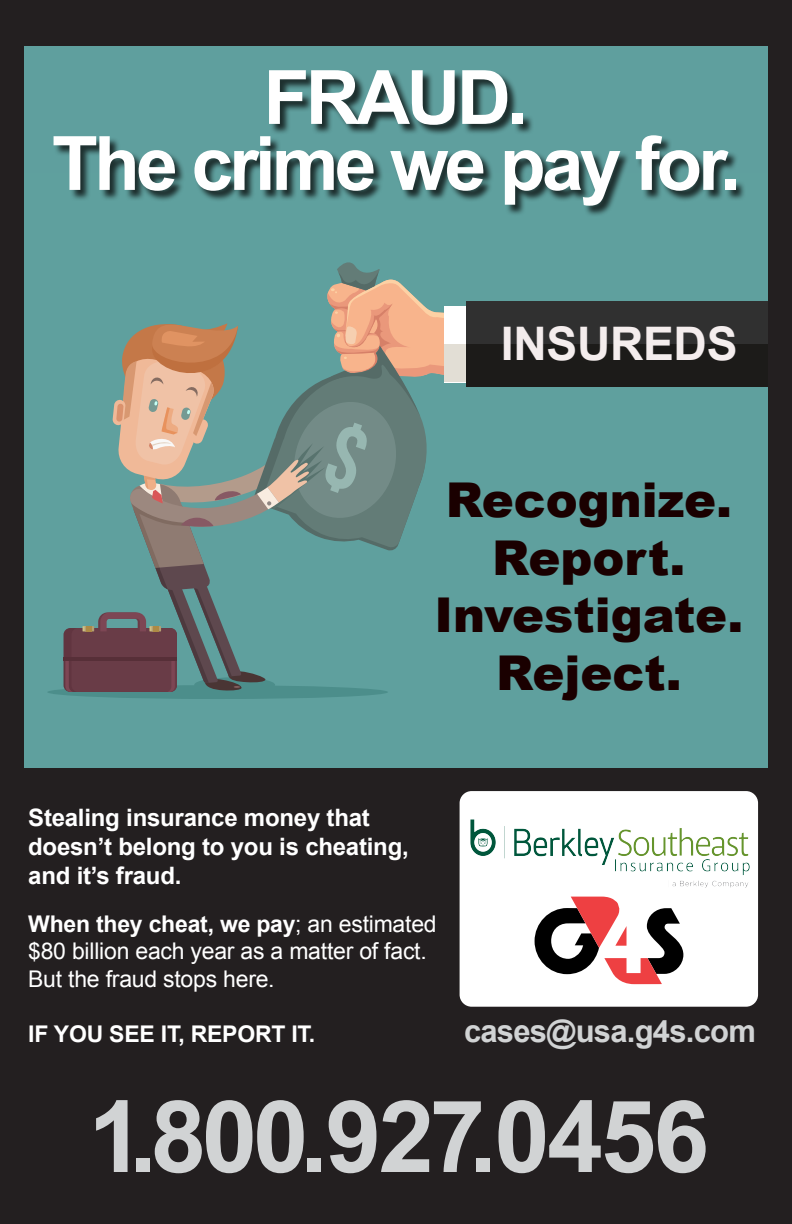
<style>
.page{position:relative;width:792px;height:1224px;background:#231f20}
.page>*{position:absolute;margin:0;border:0;box-sizing:border-box;transform-origin:0 0}
.t1{font:700 100px "Arial";letter-spacing:-.025em;color:#d1d3d4}
.t2{font:700 75px/66px "Arial";letter-spacing:-.05em;color:#fff;text-align:center}
.t3{font:900 48px/57.6px "Arial";color:#1a0000;text-align:center}
.t4{font:700 46.3px "Arial";letter-spacing:-.01em;color:#f4eded}
.t5{font:700 31px "Arial";letter-spacing:-.025em;color:#d1d3d4}
.t6{font:700 24px/28.8px "Arial";letter-spacing:-.01em;color:#fff}
.t7{font:23px/27.6px "Arial";letter-spacing:-.01em;color:#fff}
.t8{font:700 23px "Arial";letter-spacing:-.01em;color:#fff}
.s1{font-weight:700}
</style>
<div class="page">
<div style="left:24px;top:171px;width:744px;height:597px;background:#5fa09e"></div>
<div style="left:47px;top:685px;width:341px;height:14px;background:#4c8e8b;border-radius:50%"></div>
<div style="left:467px;top:301px;width:301px;height:86px;background:#303030"></div>
<div style="left:467px;top:344px;width:301px;height:42px;background:#1c1b19"></div>
<div style="left:64px;top:628px;width:113px;height:64px;background:#613540;border-radius:7px"></div>
<div style="left:71px;top:628px;width:106px;height:64px;background:#693c47;border-radius:7px"></div>
<svg style="left:65px;top:660px;width:9px;height:32px"></svg>
<hr style="left:64px;top:657px;width:113px;height:3px;background:#572f38">
<div style="left:83px;top:626px;width:9px;height:5px;background:#c7b67e"></div>
<svg style="left:85px;top:626px;width:9px;height:5px"></svg>
<svg style="left:87px;top:626px;width:5px;height:5px"></svg>
<svg style="left:98px;top:262px;width:376px;height:430px"></svg>
<div style="left:24px;top:46px;width:744px;height:126px;background:#5f9f9e"></div>
<svg style="left:56px;top:73px;width:688px;height:142px"></svg>
<div style="left:460px;top:791px;width:298px;height:216px;background:#fff;border-radius:12px"></div>
<svg style="left:535px;top:897px;width:148px;height:87px"></svg>
<img style="left:470px;top:819px;width:280px;height:69px">
<h2 class="t2" style="left:52px;top:67px;width:690px">FRAUD.<br>The crime we pay for.</h2>
<h3 class="t4" style="left:501px;top:312px;width:238px">INSUREDS</h3>
<h3 class="t3" style="left:435px;top:470px;width:310px">Recognize.<br>Report.<br>Investigate.<br>Reject.</h3>
<p class="t6" style="left:28px;top:804px;width:382px">Stealing insurance money that doesn’t belong to you is cheating, and it’s fraud.</p>
<p class="t7" style="left:28px;top:910px;width:410px"><span class="s1">When they cheat, we pay</span>; an estimated $80 billion each year as a matter of fact.<br>But the fraud stops here.</p>
<p class="t8" style="left:28px;top:1019px;width:289px">IF YOU SEE IT, REPORT IT.</p>
<h3 class="t5" style="left:464px;top:1011px;width:293px">cases@usa.g4s.com</h3>
<h1 class="t1" style="left:88px;top:1070px;width:623px">1.800.927.0456</h1>
</div>
